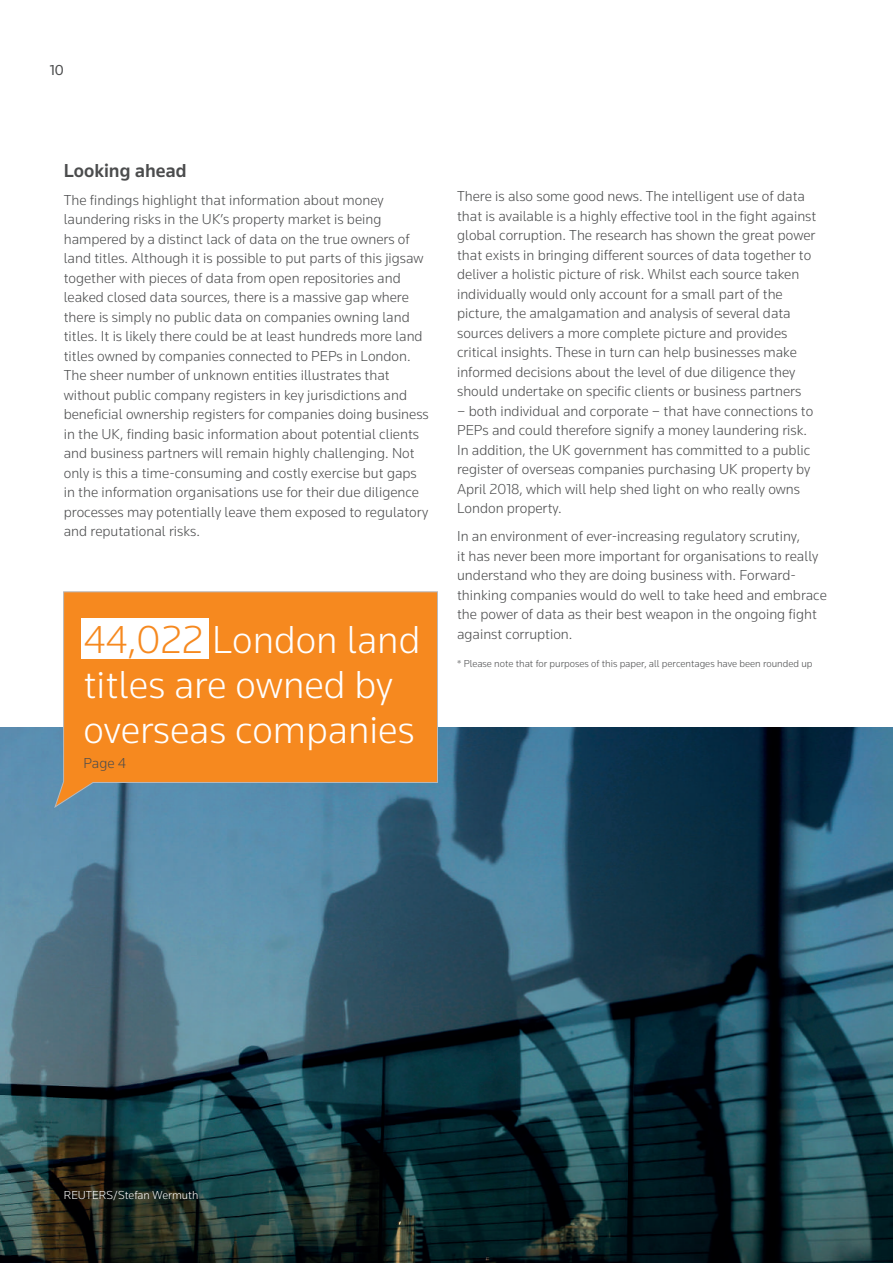
<style>
.page{position:relative;width:893px;height:1263px;background:#fff}
.page>*{position:absolute;margin:0;border:0;box-sizing:border-box;transform-origin:0 0}
.t1{font:300 40.5px/45px "Knowledge";color:#fff}
.t2{font:500 19.5px "Knowledge";color:#4b4c4d}
.t3{font:300 15px/19.5px "Knowledge";color:#4b4c4d}
.t4{font:15px "Knowledge";color:#4b4c4d}
.t5{font:300 12px "Knowledge";color:#fff}
.t6{font:300 10.5px "Knowledge";color:#4b4c4d}
.s1{color:#f6891f}
</style>
<div class="page">
<img style="left:0;top:727px;width:893px;height:536px">
<svg style="left:54px;top:591px;width:384px;height:217px;background:#e08b36"></svg>
<div style="left:81px;top:618px;width:127px;height:41px;background:#fff"></div>
<p class="t4" style="left:50px;top:61px;width:16px">10</p>
<h2 class="t2" style="left:64px;top:158px;width:125px">Looking ahead</h2>
<p class="t3" style="left:64px;top:190px;width:367px">The findings highlight that information about money laundering risks in the UK’s property market is being hampered by a distinct lack of data on the true owners of land titles. Although it is possible to put parts of this jigsaw together with pieces of data from open repositories and leaked closed data sources, there is a massive gap where there is simply no public data on companies owning land titles. It is likely there could be at least hundreds more land titles owned by companies connected to PEPs in London.<br>The sheer number of unknown entities illustrates that without public company registers in key jurisdictions and beneficial ownership registers for companies doing business in the UK, finding basic information about potential clients and business partners will remain highly challenging. Not only is this a time-consuming and costly exercise but gaps in the information organisations use for their due diligence processes may potentially leave them exposed to regulatory and reputational risks.</p>
<p class="t3" style="left:457px;top:186px;width:361px">There is also some good news. The intelligent use of data that is available is a highly effective tool in the fight against global corruption. The research has shown the great power that exists in bringing different sources of data together to deliver a holistic picture of risk. Whilst each source taken individually would only account for a small part of the picture, the amalgamation and analysis of several data sources delivers a more complete picture and provides critical insights. These in turn can help businesses make informed decisions about the level of due diligence they should undertake on specific clients or business partners</p>
<p class="t3" style="left:457px;top:401px;width:358px">– both individual and corporate – that have connections to PEPs and could therefore signify a money laundering risk.<br>In addition, the UK government has committed to a public register of overseas companies purchasing UK property by April 2018, which will help shed light on who really owns London property.</p>
<p class="t3" style="left:457px;top:526px;width:371px">In an environment of ever-increasing regulatory scrutiny,<br>it has never been more important for organisations to really understand who they are doing business with. Forward&shy;thinking companies would do well to take heed and embrace the power of data as their best weapon in the ongoing fight against corruption.</p>
<p class="t6" style="left:457px;top:657px;width:357px">* Please note that for purposes of this paper, all percentages have been rounded up</p>
<h1 class="t1" style="left:83px;top:616px;width:338px"><span class="s1">44,022</span> London land titles are owned by overseas companies</h1>
<p class="t3" style="left:83px;top:753px;width:44px">Page 4</p>
<p class="t5" style="left:64px;top:1188px;width:136px">REUTERS/Stefan Wermuth</p>
</div>
